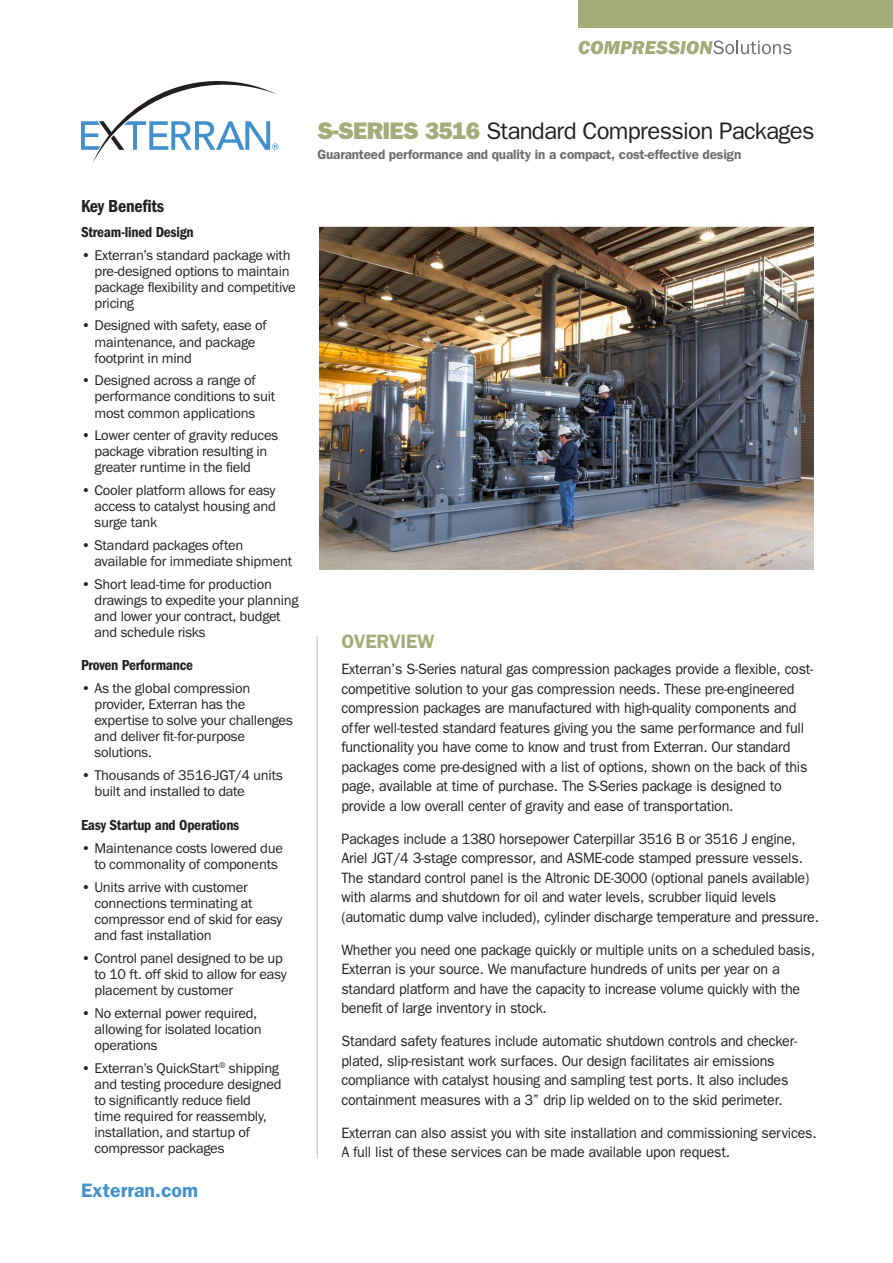
<style>
.page{position:relative;width:893px;height:1263px;background:#fff}
.page>*{position:absolute;margin:0;border:0;box-sizing:border-box;transform-origin:0 0}
.Headline{font:24px "Franklin Gothic";letter-spacing:-.03em;color:#231f20}
.t1{font:600 19.5px "Franklin Gothic";color:#3f90cd}
.Sub_Sub{font:600 19.5px "Franklin Gothic";letter-spacing:-.015em;color:#a4ad7a}
.Bullet_Heads{font:18px "ITC Franklin Gothic Std Dm Cd";letter-spacing:-.015em;color:#231f20}
.Body_Copy{font:15px/19.5px "Franklin Gothic";letter-spacing:-.015em;color:#231f20;scale:.95 1}
.Bullet_Copy{font:15px "ITC Franklin Gothic Std Dm Cd";letter-spacing:-.015em;color:#231f20}
.Bullet_Copy-2{font:14.55px/16px "Franklin Gothic URW Boo";letter-spacing:-.015em;color:#231f20}
.Sub_Head{font:600 13.5px "Franklin Gothic";letter-spacing:-.015em;color:#6c6d70}
.s1{font-weight:800;color:#a4ad7a}
</style>
<div class="page">
<img style="left:319px;top:226px;width:494px;height:344px">
<div style="left:578px;top:0;width:315px;height:27px;background:#a4ad7a"></div>
<svg style="left:81px;top:81px;width:197px;height:82px"></svg>
<hr style="left:317px;top:636px;width:1px;height:522px;background:#d1d2d4">
<svg style="left:578px;top:40px;width:213px;height:14px"></svg>
<p class="Bullet_Heads" style="left:81px;top:196px;width:85px">Key Benefits</p>
<p class="Bullet_Copy" style="left:81px;top:223px;width:114px">Stream-lined Design</p>
<p class="Bullet_Copy-2" style="left:94px;top:246px;width:203px;text-indent:-14px">• Exterran’s standard package with pre-designed options to maintain package flexibility and competitive pricing</p>
<p class="Bullet_Copy-2" style="left:94px;top:317px;width:174px;text-indent:-14px">• Designed with safety, ease of maintenance, and package footprint in mind</p>
<p class="Bullet_Copy-2" style="left:94px;top:372px;width:182px;text-indent:-14px">• Designed across a range of performance conditions to suit most common applications</p>
<p class="Bullet_Copy-2" style="left:94px;top:427px;width:185px;text-indent:-14px">• Lower center of gravity reduces package vibration resulting in greater runtime in the field</p>
<p class="Bullet_Copy-2" style="left:94px;top:482px;width:183px;text-align:justify;text-indent:-14px">• Cooler platform allows for easy access to catalyst housing and surge tank</p>
<p class="Bullet_Copy-2" style="left:94px;top:537px;width:199px;text-indent:-14px">• Standard packages often available for immediate shipment</p>
<p class="Bullet_Copy-2" style="left:94px;top:576px;width:206px;text-indent:-14px">• Short lead-time for production drawings to expedite your planning and lower your contract, budget and schedule risks</p>
<p class="Bullet_Copy" style="left:81px;top:657px;width:114px">Proven Performance</p>
<p class="Bullet_Copy-2" style="left:94px;top:680px;width:200px;text-indent:-14px">• As the global compression provider, Exterran has the expertise to solve your challenges and deliver fit-for-purpose solutions.</p>
<p class="Bullet_Copy-2" style="left:94px;top:767px;width:190px;text-indent:-14px">• Thousands of 3516-JGT/4 units built and installed to date</p>
<p class="Bullet_Copy" style="left:81px;top:816px;width:160px">Easy Startup and Operations</p>
<p class="Bullet_Copy-2" style="left:81px;top:840px;width:203px;text-align:center">• Maintenance costs lowered due to commonality of components</p>
<p class="Bullet_Copy-2" style="left:94px;top:879px;width:190px;text-indent:-14px">• Units arrive with customer connections terminating at compressor end of skid for easy and fast installation</p>
<p class="Bullet_Copy-2" style="left:94px;top:949px;width:194px;text-indent:-14px">• Control panel designed to be up to 10 ft. off skid to allow for easy placement by customer</p>
<p class="Bullet_Copy-2" style="left:94px;top:1004px;width:169px;text-indent:-14px">• No external power required, allowing for isolated location operations</p>
<p class="Bullet_Copy-2" style="left:94px;top:1059px;width:189px;text-indent:-14px">• Exterran’s QuickStart<sup>®</sup> shipping and testing procedure designed to significantly reduce field<br>time required for reassembly, installation, and startup of compressor packages</p>
<p class="t1" style="left:81px;top:1179px;width:119px">Exterran.com</p>
<p class="Headline" style="left:317px;top:117px;width:498px"><span class="s1">S-SERIES 3516</span> Standard Compression Packages</p>
<p class="Sub_Head" style="left:317px;top:147px;width:425px">Guaranteed performance and quality in a compact, cost-effective design</p>
<p class="Sub_Sub" style="left:341px;top:630px;width:95px">OVERVIEW</p>
<p class="Body_Copy" style="left:341px;top:659px;width:498px">Exterran’s S-Series natural gas compression packages provide a flexible, cost&shy;competitive solution to your gas compression needs. These pre-engineered compression packages are manufactured with high-quality components and offer well-tested standard features giving you the same performance and full functionality you have come to know and trust from Exterran. Our standard packages come pre-designed with a list of options, shown on the back of this page, available at time of purchase. The S-Series package is designed to provide a low overall center of gravity and ease of transportation.</p>
<p class="Body_Copy" style="left:341px;top:828px;width:504px">Packages include a 1380 horsepower Caterpillar 3516 B or 3516 J engine, Ariel JGT/4 3-stage compressor, and ASME-code stamped pressure vessels.<br>The standard control panel is the Altronic DE-3000 (optional panels available) with alarms and shutdown for oil and water levels, scrubber liquid levels (automatic dump valve included), cylinder discharge temperature and pressure.</p>
<p class="Body_Copy" style="left:341px;top:939px;width:500px">Whether you need one package quickly or multiple units on a scheduled basis, Exterran is your source. We manufacture hundreds of units per year on a standard platform and have the capacity to increase volume quickly with the benefit of large inventory in stock.</p>
<p class="Body_Copy" style="left:341px;top:1031px;width:481px">Standard safety features include automatic shutdown controls and checker&shy;plated, slip-resistant work surfaces. Our design facilitates air emissions compliance with catalyst housing and sampling test ports. It also includes containment measures with a 3” drip lip welded on to the skid perimeter.</p>
<p class="Body_Copy" style="left:341px;top:1122px;width:502px">Exterran can also assist you with site installation and commissioning services.<br>A full list of these services can be made available upon request.</p>
</div>
